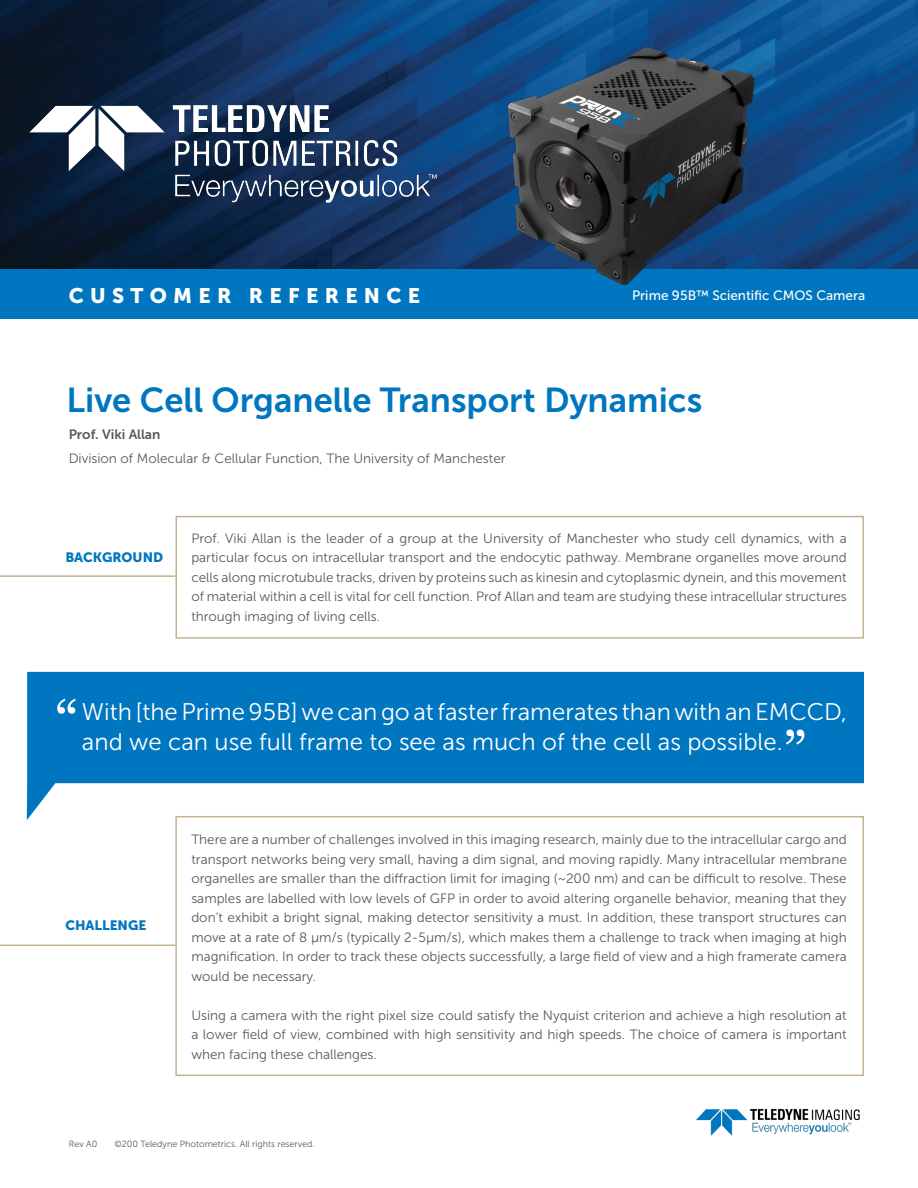
<style>
.page{position:relative;width:918px;height:1188px;background:#fff}
.page>*{position:absolute;margin:0;border:0;box-sizing:border-box;transform-origin:0 0}
.t1{font:57px "Georgia";color:#fff}
.t2{font:34.5px "Museo Sans 700";color:#0076c0}
.t3{font:24px "Museo Sans 300";color:#fff}
.t4{font:21px "Museo Sans 900";letter-spacing:.3em;color:#fff}
.t5{font:13.5px/19.5px "Museo Sans 300";color:#58595b;text-align:justify}
.t6{font:13.5px "Museo Sans 500";color:#fff}
.t7{font:13.5px "Museo Sans 900";color:#0076c0}
.t8{font:13.5px "Museo Sans 700";color:#58595b}
.t9{font:9px "Museo Sans 300";color:#58595b}
</style>
<div class="page">
<img style="left:696px;top:1109px;width:164px;height:27px">
<img style="left:0;top:0;width:918px;height:269px">
<img style="left:23px;top:103px;width:423px;height:101px">
<div style="left:0;top:269px;width:918px;height:50px;background:#0076c0"></div>
<img style="left:491px;top:41px;width:273px;height:244px">
<svg style="left:27px;top:672px;width:837px;height:148px;fill:#0076c0"></svg>
<div style="left:175px;top:516px;width:689px;height:123px;border:2px solid #c3b393"></div>
<div style="left:175px;top:816px;width:689px;height:260px;border:2px solid #c3b393"></div>
<hr style="left:0;top:945px;width:175px;height:1px;background:#c3b393">
<hr style="left:0;top:575px;width:175px;height:2px;background:#c3b393">
<p class="t4" style="left:69px;top:283px;width:353px">CUSTOMER REFERENCE</p>
<p class="t6" style="left:632px;top:288px;width:235px">Prime 95B™ Scientific CMOS Camera</p>
<p class="t2" style="left:67px;top:381px;width:637px">Live Cell Organelle Transport Dynamics</p>
<p class="t8" style="left:69px;top:427px;width:93px">Prof. Viki Allan</p>
<p class="t5" style="left:69px;top:449px;width:439px">Division of Molecular &amp; Cellular Function, The University of Manchester</p>
<p class="t7" style="left:65px;top:549px;width:99px">BACKGROUND</p>
<p class="t5" style="left:191px;top:529px;width:657px">Prof. Viki Allan is the leader of a group at the University of Manchester who study cell dynamics, with a particular focus on intracellular transport and the endocytic pathway. Membrane organelles move around cells along microtubule tracks, driven by proteins such as kinesin and cytoplasmic dynein, and this movement of material within a cell is vital for cell function. Prof Allan and team are studying these intracellular structures through imaging of living cells.</p>
<p class="t1" style="left:55px;top:687px;width:25px">“</p>
<p class="t3" style="left:82px;top:699px;width:766px">With [the Prime 95B] we can go at faster framerates than with an EMCCD,</p>
<p class="t3" style="left:82px;top:729px;width:702px">and we can use full frame to see as much of the cell as possible.</p>
<p class="t1" style="left:807px;top:756px;width:25px;rotate:-180deg">“</p>
<p class="t7" style="left:65px;top:918px;width:83px">CHALLENGE</p>
<p class="t5" style="left:191px;top:830px;width:657px">There are a number of challenges involved in this imaging research, mainly due to the intracellular cargo and transport networks being very small, having a dim signal, and moving rapidly. Many intracellular membrane organelles are smaller than the diffraction limit for imaging (~200 nm) and can be difficult to resolve. These samples are labelled with low levels of GFP in order to avoid altering organelle behavior, meaning that they don’t exhibit a bright signal, making detector sensitivity a must. In addition, these transport structures can move at a rate of 8 µm/s (typically 2-5µm/s), which makes them a challenge to track when imaging at high magnification. In order to track these objects successfully, a large field of view and a high framerate camera would be necessary.</p>
<p class="t5" style="left:191px;top:1006px;width:657px">Using a camera with the right pixel size could satisfy the Nyquist criterion and achieve a high resolution at a lower field of view, combined with high sensitivity and high speeds. The choice of camera is important when facing these challenges.</p>
<p class="t9" style="left:69px;top:1139px;width:30px">Rev A0</p>
<p class="t9" style="left:114px;top:1139px;width:202px">©200 Teledyne Photometrics. All rights reserved.</p>
</div>
